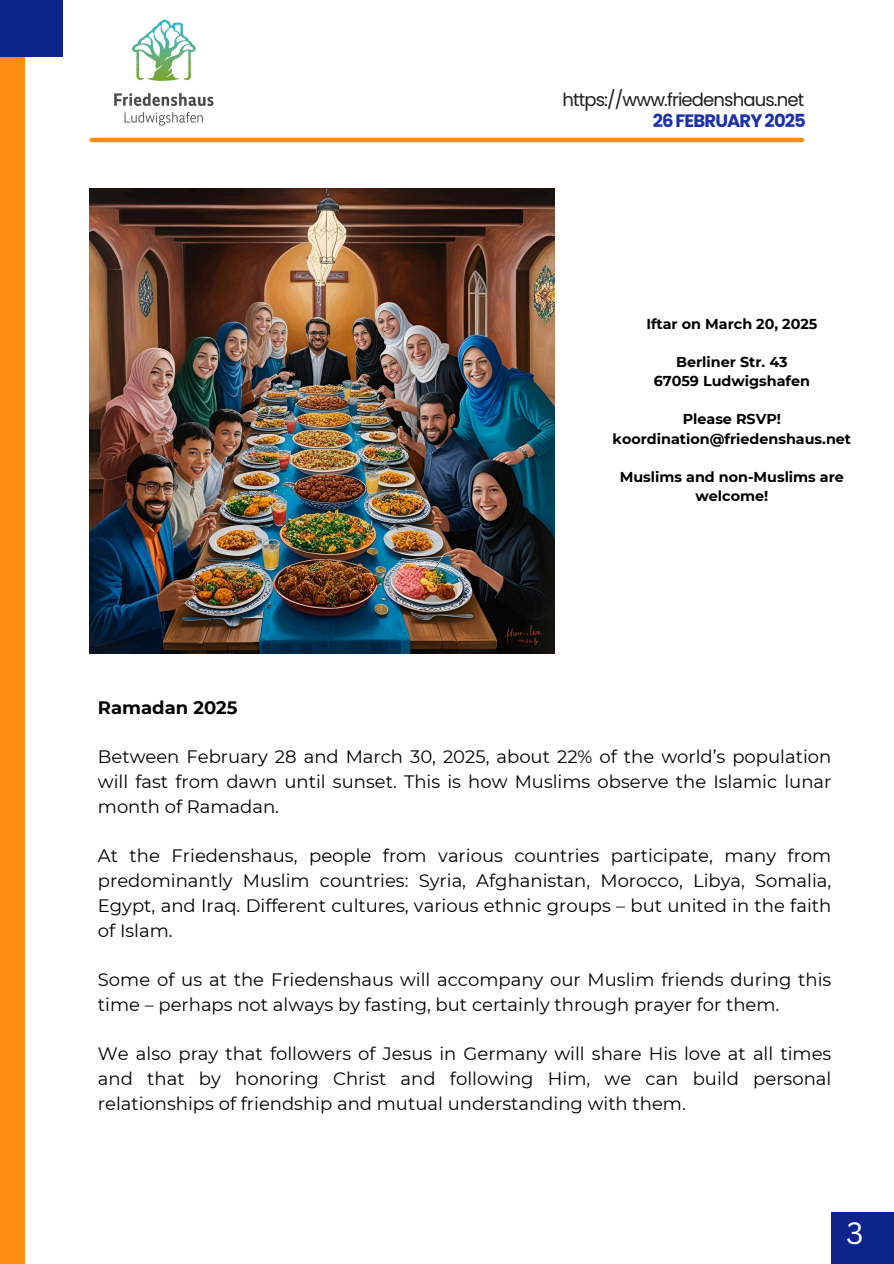
<style>
.page{position:relative;width:894px;height:1264px;background:#fff}
.page>*{position:absolute;margin:0;border:0;box-sizing:border-box;transform-origin:0 0}
.t1{font:30px "Canva Sans";color:#fff}
.t2{font:18px/24.8px "Montserrat";color:#000;text-align:justify}
.t3{font:18px "Poppins";letter-spacing:-.05em;color:#1e1e1e}
.t4{font:700 18px "Poppins";letter-spacing:-.05em;color:#1c32a8}
.t5{font:700 18px "Montserrat";color:#000}
.t6{font:700 14.25px/19.2px "Montserrat";color:#000;text-align:center}
</style>
<div class="page">
<div style="left:0;top:0;width:24px;height:1263px;background:#ff8d10"></div>
<div style="left:0;top:0;width:63px;height:56px;background:#0f238d"></div>
<div style="left:831px;top:1212px;width:62px;height:51px;background:#0f238d"></div>
<hr style="left:92px;top:138px;width:709px;height:4px;background:#ff8d10">
<img style="left:89px;top:188px;width:465px;height:465px">
<img style="left:114px;top:19px;width:100px;height:107px">
<p class="t3" style="left:562px;top:87px;width:243px">https://www.friedenshaus.net</p>
<p class="t4" style="left:652px;top:108px;width:155px">26 FEBRUARY 2025</p>
<p class="t6" style="left:646px;top:314px;width:172px">Iftar on March 20, 2025</p>
<p class="t6" style="left:676px;top:352px;width:113px">Berliner Str. 43</p>
<p class="t6" style="left:653px;top:371px;width:158px">67059 Ludwigshafen</p>
<p class="t6" style="left:682px;top:409px;width:100px">Please RSVP!</p>
<h3 class="t6" style="left:612px;top:429px;width:240px">koordination@friedenshaus.net</h3>
<h4 class="t6" style="left:619px;top:467px;width:226px">Muslims and non-Muslims are welcome!</h4>
<p class="t5" style="left:98px;top:696px;width:141px">Ramadan 2025</p>
<h4 class="t2" style="left:98px;top:744px;width:734px">Between February 28 and March 30, 2025, about 22% of the world’s population will fast from dawn until sunset. This is how Muslims observe the Islamic lunar month of Ramadan.</h4>
<h2 class="t2" style="left:98px;top:843px;width:734px">At the Friedenshaus, people from various countries participate, many from predominantly Muslim countries: Syria, Afghanistan, Morocco, Libya, Somalia, Egypt, and Iraq. Different cultures, various ethnic groups – but united in the faith of Islam.</h2>
<p class="t2" style="left:98px;top:967px;width:734px">Some of us at the Friedenshaus will accompany our Muslim friends during this time – perhaps not always by fasting, but certainly through prayer for them.</p>
<p class="t2" style="left:98px;top:1041px;width:734px">We also pray that followers of Jesus in Germany will share His love at all times and that by honoring Christ and following Him, we can build personal relationships of friendship and mutual understanding with them.</p>
<h1 class="t1" style="left:845px;top:1212px;width:19px">3</h1>
</div>
